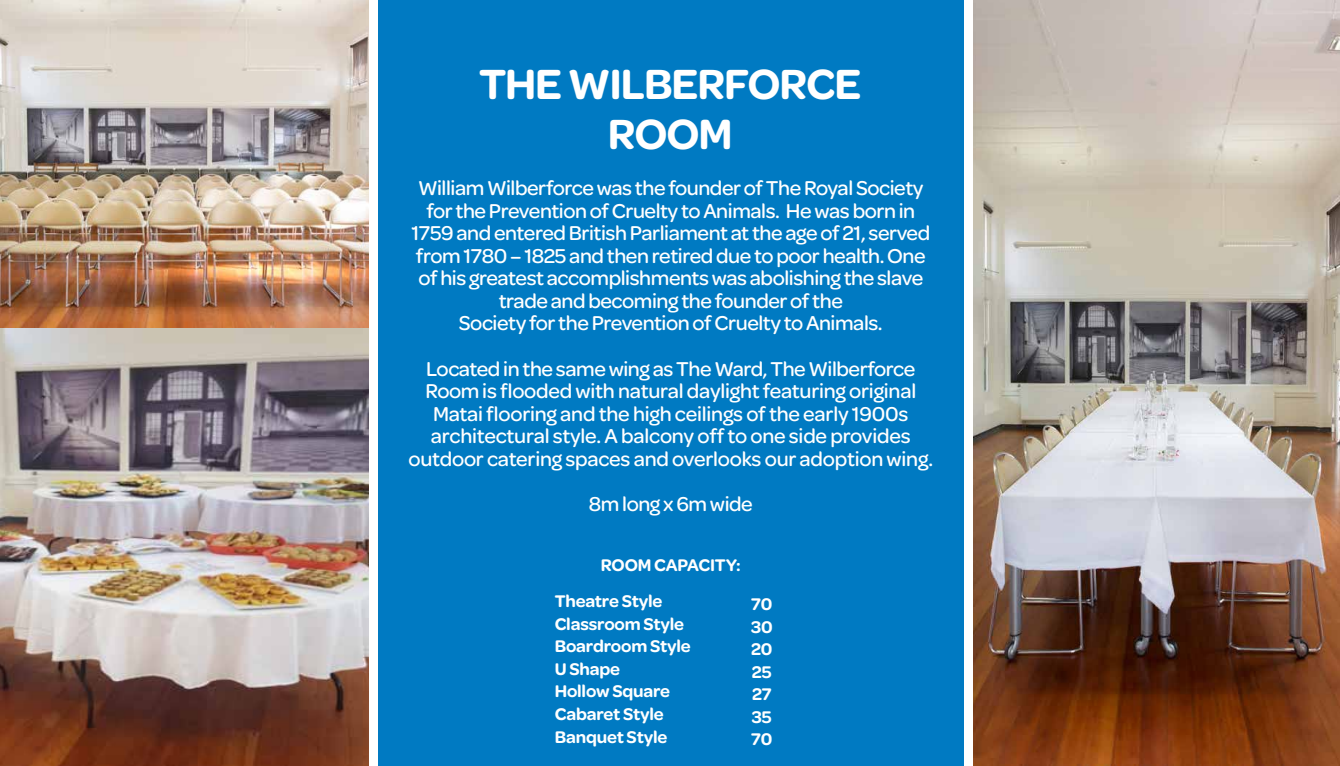
<style>
.page{position:relative;width:1340px;height:766px;background:#fff}
.page>*{position:absolute;margin:0;border:0;box-sizing:border-box;transform-origin:0 0}
.t1{font:600 45px/49.5px "Omnes";letter-spacing:-.025em;color:#fff;text-align:center}
.t2{font:500 21.38px/22.5px "Omnes";letter-spacing:-.02em;color:#fff;text-align:center}
.t3{font:600 18px "Omnes";letter-spacing:-.01em;color:#fff}
</style>
<div class="page">
<div style="left:378px;top:0;width:585px;height:765px;background:#007ac2"></div>
<img style="left:973px;top:0;width:366px;height:765px">
<img style="left:0;top:0;width:369px;height:765px">
<p class="t1" style="left:479px;top:59px;width:384px">THE WILBERFORCE<br>ROOM</p>
<p class="t2" style="left:411px;top:177px;width:520px">William Wilberforce was the founder of The Royal Society for the Prevention of Cruelty to Animals. He was born in 1759 and entered British Parliament at the age of 21, served from 1780 – 1825 and then retired due to poor health. One of his greatest accomplishments was abolishing the slave trade and becoming the founder of the<br>Society for the Prevention of Cruelty to Animals.</p>
<p class="t2" style="left:408px;top:357px;width:526px">Located in the same wing as The Ward, The Wilberforce Room is flooded with natural daylight featuring original Matai flooring and the high ceilings of the early 1900s architectural style. A balcony off to one side provides outdoor catering spaces and overlooks our adoption wing.</p>
<p class="t2" style="left:589px;top:492px;width:165px">8m long x 6m wide</p>
<p class="t3" style="left:600px;top:554px;width:141px">ROOM CAPACITY:</p>
<p class="t3" style="left:554px;top:591px;width:109px">Theatre Style</p>
<p class="t3" style="left:554px;top:613px;width:131px">Classroom Style</p>
<p class="t3" style="left:554px;top:636px;width:137px">Boardroom Style</p>
<p class="t3" style="left:554px;top:658px;width:67px">U Shape</p>
<p class="t3" style="left:554px;top:681px;width:117px">Hollow Square</p>
<p class="t3" style="left:554px;top:703px;width:111px">Cabaret Style</p>
<p class="t3" style="left:554px;top:726px;width:114px">Banquet Style</p>
<p class="t3" style="left:751px;top:594px;width:23px">70</p>
<p class="t3" style="left:751px;top:616px;width:23px">30</p>
<p class="t3" style="left:751px;top:639px;width:23px">20</p>
<p class="t3" style="left:752px;top:661px;width:21px">25</p>
<p class="t3" style="left:752px;top:684px;width:21px">27</p>
<p class="t3" style="left:752px;top:706px;width:21px">35</p>
<p class="t3" style="left:751px;top:729px;width:23px">70</p>
</div>
